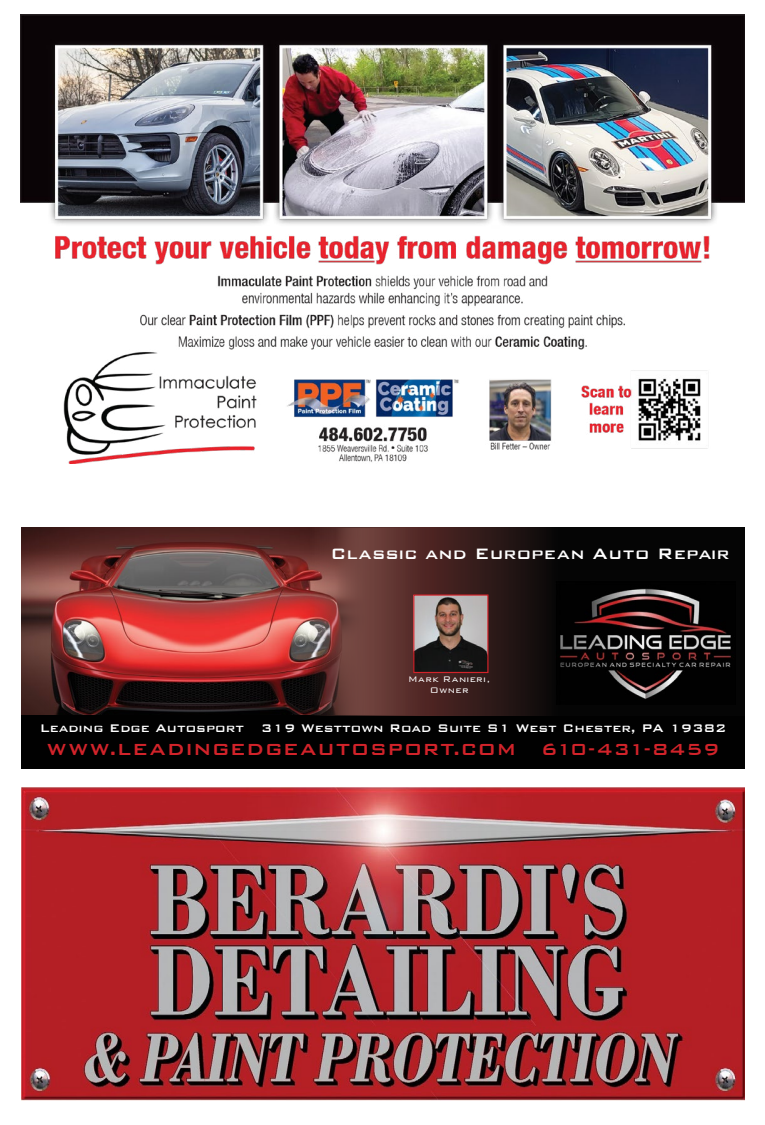
<style>
.page{position:relative;width:765px;height:1125px;background:#fff}
.page>*{position:absolute;margin:0;border:0;box-sizing:border-box;transform-origin:0 0}
.t1{font:500 21.5px "Bank Gothic";letter-spacing:.015em;color:#d2232a}
.t2{font:500 20.12px "Bank Gothic";letter-spacing:.01em;color:#fff}
.t3{font:500 14.75px "Bank Gothic";color:#fff}
.t4{font:300 10.75px/10.8px "Bank Gothic";letter-spacing:.035em;color:#fff;text-align:center}
</style>
<div class="page">
<img style="left:21px;top:14px;width:724px;height:449px">
<img style="left:21px;top:527px;width:287px;height:188px">
<div style="left:21px;top:715px;width:724px;height:54px;background:#010101"></div>
<svg style="left:308px;top:527px;width:437px;height:188px;background:#39201e"></svg>
<img style="left:415px;top:596px;width:72px;height:75px">
<div style="left:413px;top:594px;width:76px;height:79px;border:1px solid #d2232a"></div>
<img style="left:555px;top:581px;width:181px;height:124px">
<img style="left:21px;top:788px;width:724px;height:313px">
<h2 class="t2" style="left:330px;top:538px;width:401px">Classic and European Auto Repair</h2>
<p class="t4" style="left:408px;top:673px;width:84px">Mark Ranieri,<br>Owner</p>
<p class="t3" style="left:40px;top:717px;width:688px">Leading Edge Autosport 319 Westtown Road Suite S1 West Chester, PA 19382</p>
<h1 class="t1" style="left:47px;top:733px;width:674px">WWW.LEADINGEDGEAUTOSPORT.COM 610-431-8459</h1>
</div>
